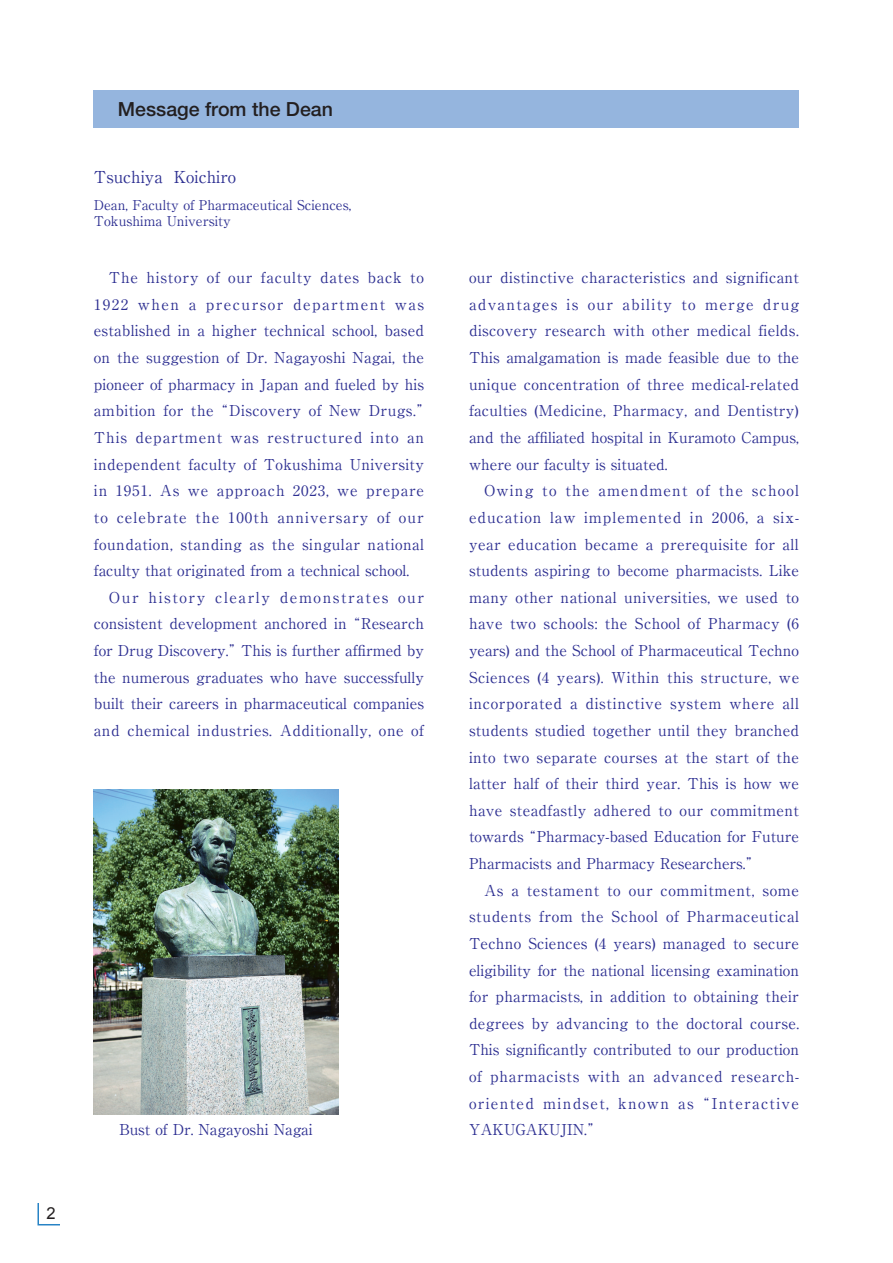
<style>
.page{position:relative;width:893px;height:1263px;background:#fff}
.page>*{position:absolute;margin:0;border:0;box-sizing:border-box;transform-origin:0 0}
.t1{font:700 19.5px "Futo Go B101";color:#231f20}
.t2{font:16.5px "Ryumin";color:#2e3092}
.t3{font:16.5px "Arial";color:#231f20}
.t4{font:15px/26.7px "Ryumin";letter-spacing:.025em;color:#2e3092;text-align:justify}
.t5{font:15px "Ryumin";color:#2e3092}
.t6{font:13.5px/16.5px "Ryumin";color:#2e3092}
</style>
<div class="page">
<svg style="left:37px;top:1203px;width:23px;height:23px"></svg>
<div style="left:94px;top:90px;width:705px;height:38px;background:#95b5de"></div>
<img style="left:94px;top:789px;width:244px;height:326px">
<p class="t3" style="left:46px;top:1202px;width:11px">2</p>
<h1 class="t1" style="left:118px;top:98px;width:216px">Message from the Dean</h1>
<p class="t2" style="left:94px;top:167px;width:144px">Tsuchiya Koichiro</p>
<p class="t6" style="left:94px;top:196px;width:259px">Dean, Faculty of Pharmaceutical Sciences,<br>Tokushima University</p>
<p class="t4" style="left:94px;top:264px;width:339px;text-align:left;text-indent:15px">The history of our faculty dates back to 1922 when a precursor department was established in a higher technical school, based on the suggestion of Dr. Nagayoshi Nagai, the pioneer of pharmacy in Japan and fueled by his ambition for the “Discovery of New Drugs.” This department was restructured into an independent faculty of Tokushima University in 1951. As we approach 2023, we prepare to celebrate the 100th anniversary of our foundation, standing as the singular national faculty that originated from a technical school.</p>
<p class="t4" style="left:94px;top:584px;width:332px;text-indent:15px">Our history clearly demonstrates our consistent development anchored in “Research for Drug Discovery.”This is further affirmed by the numerous graduates who have successfully built their careers in pharmaceutical companies and chemical industries. Additionally, one of</p>
<p class="t4" style="left:469px;top:264px;width:332px">our distinctive characteristics and significant advantages is our ability to merge drug discovery research with other medical fields.<br>This amalgamation is made feasible due to the unique concentration of three medical-related faculties (Medicine, Pharmacy, and Dentistry) and the affiliated hospital in Kuramoto Campus, where our faculty is situated.</p>
<p class="t4" style="left:469px;top:477px;width:332px;text-indent:15px">Owing to the amendment of the school education law implemented in 2006, a six&shy;year education became a prerequisite for all students aspiring to become pharmacists. Like many other national universities, we used to have two schools: the School of Pharmacy (6 years) and the School of Pharmaceutical Techno Sciences (4 years). Within this structure, we incorporated a distinctive system where all students studied together until they branched into two separate courses at the start of the latter half of their third year. This is how we have steadfastly adhered to our commitment towards “Pharmacy-based Education for Future Pharmacists and Pharmacy Researchers.”</p>
<p class="t4" style="left:469px;top:876px;width:332px;text-indent:15px">As a testament to our commitment, some students from the School of Pharmaceutical Techno Sciences (4 years) managed to secure eligibility for the national licensing examination for pharmacists, in addition to obtaining their degrees by advancing to the doctoral course.<br>This significantly contributed to our production of pharmacists with an advanced research&shy;oriented mindset, known as “Interactive</p>
<p class="t5" style="left:119px;top:1121px;width:195px">Bust of Dr. Nagayoshi Nagai</p>
<p class="t5" style="left:469px;top:1121px;width:135px">YAKUGAKUJIN.”</p>
</div>
